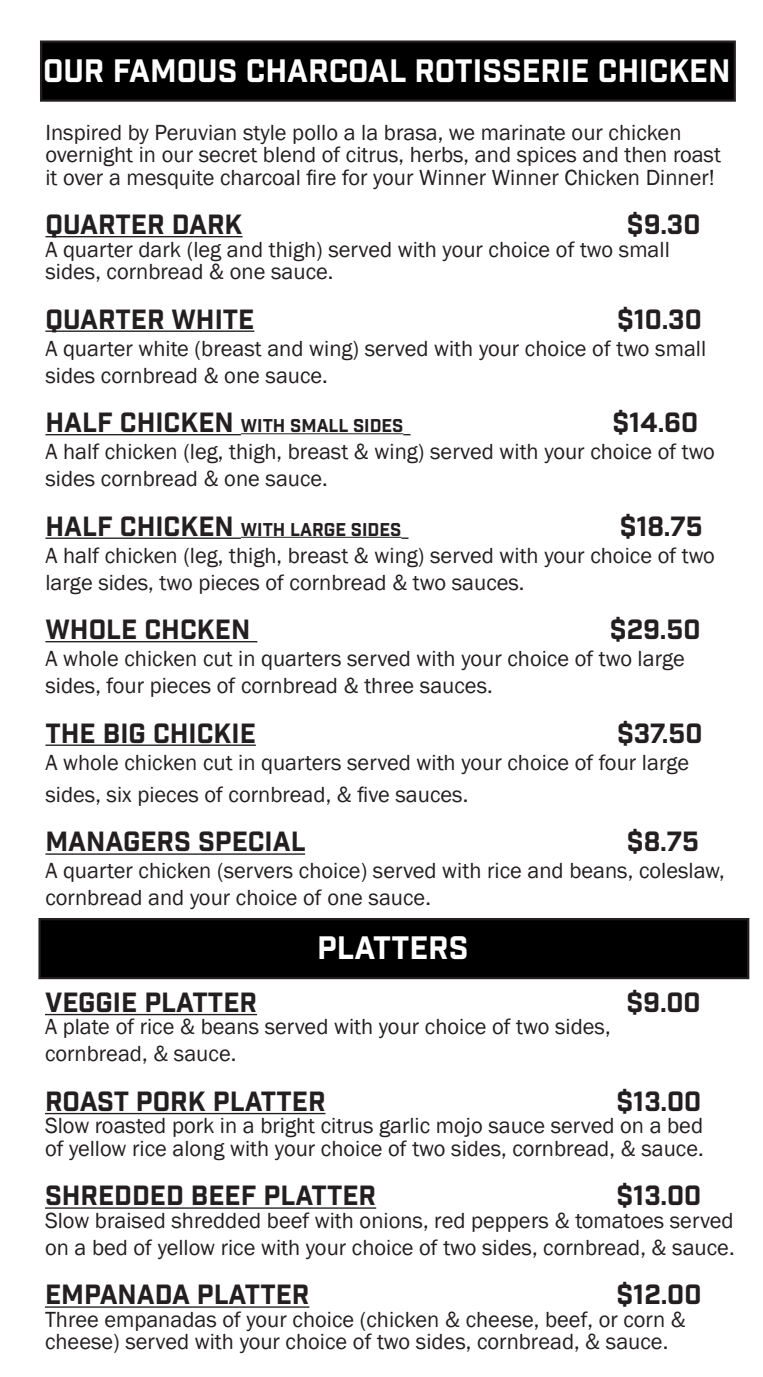
<style>
.page{position:relative;width:763px;height:1377px;background:#fff}
.page>*{position:absolute;margin:0;border:0;box-sizing:border-box;transform-origin:0 0}
.t1{font:31.5px "Industry Inc Base";color:#fff}
.t2{font:27px "Industry Inc Base";color:#231f20}
.t3{font:22.5px/27px "Franklin Gothic";color:#231f20}
.t4{font:18px "Industry Inc Base";color:#231f20}
.s1{font-size:27px}
</style>
<div class="page">
<div style="left:41px;top:42px;width:694px;height:59px;background:#000"></div>
<div style="left:40px;top:40px;width:696px;height:62px;border:2px solid #231f20"></div>
<div style="left:40px;top:919px;width:708px;height:59px;background:#000"></div>
<div style="left:38px;top:918px;width:711px;height:61px;border:2px solid #231f20"></div>
<hr style="left:45px;top:236px;width:198px;height:1px;background:#231f20">
<hr style="left:45px;top:331px;width:209px;height:1px;background:#231f20">
<hr style="left:45px;top:434px;width:196px;height:1px;background:#231f20">
<hr style="left:241px;top:433px;width:162px;height:1px;background:#231f20">
<hr style="left:45px;top:538px;width:196px;height:1px;background:#231f20">
<hr style="left:241px;top:537px;width:160px;height:1px;background:#231f20">
<hr style="left:45px;top:641px;width:212px;height:1px;background:#231f20">
<hr style="left:45px;top:745px;width:211px;height:1px;background:#231f20">
<hr style="left:45px;top:853px;width:260px;height:2px;background:#231f20">
<hr style="left:45px;top:1014px;width:212px;height:1px;background:#231f20">
<hr style="left:45px;top:1113px;width:281px;height:1px;background:#231f20">
<hr style="left:45px;top:1207px;width:331px;height:2px;background:#231f20">
<hr style="left:45px;top:1306px;width:264px;height:2px;background:#231f20">
<p class="t1" style="left:43px;top:52px;width:689px">OUR FAMOUS CHARCOAL ROTISSERIE CHICKEN</p>
<p class="t3" style="left:45px;top:121px;width:677px;line-height:22.5px">Inspired by Peruvian style pollo a la brasa, we marinate our chicken overnight in our secret blend of citrus, herbs, and spices and then roast it over a mesquite charcoal fire for your Winner Winner Chicken Dinner!</p>
<p class="t2" style="left:45px;top:208px;width:199px">QUARTER DARK</p>
<p class="t2" style="left:627px;top:208px;width:75px">$9.30</p>
<p class="t3" style="left:45px;top:238px;width:626px;line-height:22.5px">A quarter dark (leg and thigh) served with your choice of two small sides, cornbread &amp; one sauce.</p>
<p class="t2" style="left:45px;top:303px;width:210px">QUARTER WHITE</p>
<p class="t2" style="left:617px;top:303px;width:86px">$10.30</p>
<p class="t3" style="left:45px;top:335px;width:662px">A quarter white (breast and wing) served with your choice of two small sides cornbread &amp; one sauce.</p>
<p class="t4" style="left:45px;top:415px;width:359px"><span class="s1">HALF CHICKEN</span> WITH SMALL SIDES</p>
<p class="t2" style="left:612px;top:406px;width:87px">$14.60</p>
<p class="t3" style="left:45px;top:438px;width:671px">A half chicken (leg, thigh, breast &amp; wing) served with your choice of two sides cornbread &amp; one sauce.</p>
<p class="t4" style="left:45px;top:518px;width:357px"><span class="s1">HALF CHICKEN</span> WITH LARGE SIDES</p>
<p class="t2" style="left:620px;top:510px;width:85px">$18.75</p>
<p class="t3" style="left:45px;top:542px;width:671px">A half chicken (leg, thigh, breast &amp; wing) served with your choice of two large sides, two pieces of cornbread &amp; two sauces.</p>
<p class="t2" style="left:45px;top:613px;width:206px">WHOLE CHCKEN</p>
<p class="t2" style="left:610px;top:613px;width:92px">$29.50</p>
<p class="t3" style="left:45px;top:645px;width:641px">A whole chicken cut in quarters served with your choice of two large sides, four pieces of cornbread &amp; three sauces.</p>
<p class="t2" style="left:45px;top:717px;width:212px">THE BIG CHICKIE</p>
<p class="t2" style="left:617px;top:717px;width:87px">$37.50</p>
<p class="t3" style="left:45px;top:746px;width:645px;line-height:32.4px">A whole chicken cut in quarters served with your choice of four large sides, six pieces of cornbread, &amp; five sauces.</p>
<p class="t2" style="left:45px;top:825px;width:262px">MANAGERS SPECIAL</p>
<p class="t2" style="left:627px;top:825px;width:74px">$8.75</p>
<p class="t3" style="left:45px;top:858px;width:681px">A quarter chicken (servers choice) served with rice and beans, coleslaw, cornbread and your choice of one sauce.</p>
<p class="t1" style="left:317px;top:929px;width:153px">PLATTERS</p>
<p class="t2" style="left:45px;top:986px;width:214px">VEGGIE PLATTER</p>
<p class="t2" style="left:626px;top:986px;width:76px">$9.00</p>
<p class="t3" style="left:45px;top:1014px;width:567px">A plate of rice &amp; beans served with your choice of two sides, cornbread, &amp; sauce.</p>
<p class="t2" style="left:45px;top:1085px;width:282px">ROAST PORK PLATTER</p>
<p class="t2" style="left:617px;top:1085px;width:86px">$13.00</p>
<p class="t3" style="left:45px;top:1115px;width:660px;line-height:22.5px">Slow roasted pork in a bright citrus garlic mojo sauce served on a bed of yellow rice along with your choice of two sides, cornbread, &amp; sauce.</p>
<p class="t2" style="left:45px;top:1179px;width:333px">SHREDDED BEEF PLATTER</p>
<p class="t2" style="left:617px;top:1179px;width:86px">$13.00</p>
<p class="t3" style="left:45px;top:1207px;width:691px">Slow braised shredded beef with onions, red peppers &amp; tomatoes served on a bed of yellow rice with your choice of two sides, cornbread, &amp; sauce.</p>
<p class="t2" style="left:45px;top:1278px;width:266px">EMPANADA PLATTER</p>
<p class="t2" style="left:617px;top:1278px;width:86px">$12.00</p>
<p class="t3" style="left:45px;top:1309px;width:642px;line-height:22.5px">Three empanadas of your choice (chicken &amp; cheese, beef, or corn &amp; cheese) served with your choice of two sides, cornbread, &amp; sauce.</p>
</div>
